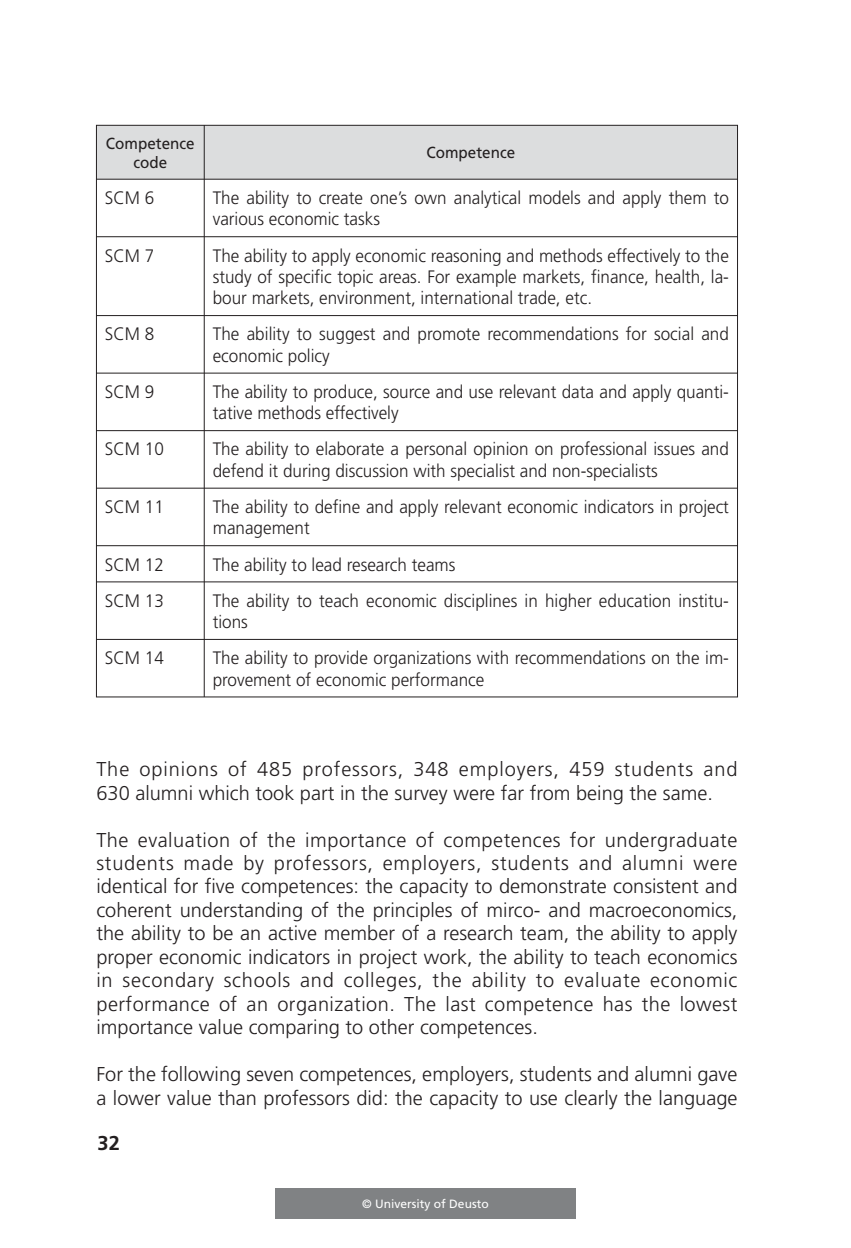
<style>
.page{position:relative;width:851px;height:1248px;background:#fff}
.page>*{position:absolute;margin:0;border:0;box-sizing:border-box;transform-origin:0 0}
.t1{font:300 20px/23.4px "Frutiger LT Std";color:#231f20}
.t2{font:700 20px "Frutiger LT Std";color:#231f20}
.t3{font:300 18px/21.4px "Frutiger LT Std";color:#231f20;scale:.95 1}
.t4{font:16px/19.2px "Frutiger LT Std";color:#231f20;text-align:center;scale:.95 1}
.t5{font:12px "Frutiger LT Std";color:#fff}
</style>
<div class="page">
<div style="left:275px;top:1188px;width:300px;height:30px;background:#808284"></div>
<div style="left:97px;top:126px;width:640px;height:53px;background:#dcddde"></div>
<hr style="left:204px;top:126px;width:1px;height:53px;background:#231f20">
<hr style="left:204px;top:180px;width:1px;height:56px;background:#231f20">
<hr style="left:96px;top:236px;width:642px;height:1px;background:#231f20">
<hr style="left:204px;top:237px;width:1px;height:78px;background:#231f20">
<hr style="left:96px;top:315px;width:642px;height:1px;background:#231f20">
<hr style="left:204px;top:316px;width:1px;height:56px;background:#231f20">
<hr style="left:96px;top:372px;width:642px;height:1px;background:#231f20">
<hr style="left:204px;top:373px;width:1px;height:57px;background:#231f20">
<hr style="left:96px;top:430px;width:642px;height:1px;background:#231f20">
<hr style="left:204px;top:431px;width:1px;height:56px;background:#231f20">
<hr style="left:96px;top:487px;width:642px;height:1px;background:#231f20">
<hr style="left:204px;top:488px;width:1px;height:57px;background:#231f20">
<hr style="left:96px;top:545px;width:642px;height:1px;background:#231f20">
<hr style="left:204px;top:546px;width:1px;height:35px;background:#231f20">
<hr style="left:96px;top:581px;width:642px;height:1px;background:#231f20">
<hr style="left:204px;top:582px;width:1px;height:57px;background:#231f20">
<hr style="left:96px;top:639px;width:642px;height:1px;background:#231f20">
<hr style="left:204px;top:640px;width:1px;height:56px;background:#231f20">
<hr style="left:96px;top:180px;width:1px;height:56px;background:#231f20">
<hr style="left:737px;top:180px;width:1px;height:56px;background:#231f20">
<hr style="left:96px;top:237px;width:1px;height:78px;background:#231f20">
<hr style="left:737px;top:237px;width:1px;height:78px;background:#231f20">
<hr style="left:96px;top:316px;width:1px;height:56px;background:#231f20">
<hr style="left:737px;top:316px;width:1px;height:56px;background:#231f20">
<hr style="left:96px;top:373px;width:1px;height:57px;background:#231f20">
<hr style="left:737px;top:373px;width:1px;height:57px;background:#231f20">
<hr style="left:96px;top:431px;width:1px;height:56px;background:#231f20">
<hr style="left:737px;top:431px;width:1px;height:56px;background:#231f20">
<hr style="left:96px;top:488px;width:1px;height:57px;background:#231f20">
<hr style="left:737px;top:488px;width:1px;height:57px;background:#231f20">
<hr style="left:96px;top:546px;width:1px;height:35px;background:#231f20">
<hr style="left:737px;top:546px;width:1px;height:35px;background:#231f20">
<hr style="left:96px;top:582px;width:1px;height:57px;background:#231f20">
<hr style="left:737px;top:582px;width:1px;height:57px;background:#231f20">
<hr style="left:96px;top:640px;width:1px;height:56px;background:#231f20">
<hr style="left:737px;top:640px;width:1px;height:56px;background:#231f20">
<hr style="left:96px;top:696px;width:642px;height:1px;background:#231f20">
<hr style="left:96px;top:125px;width:108px;height:1px;background:#231f20">
<hr style="left:96px;top:126px;width:1px;height:53px;background:#231f20">
<hr style="left:204px;top:125px;width:534px;height:1px;background:#231f20">
<hr style="left:737px;top:126px;width:1px;height:53px;background:#231f20">
<hr style="left:96px;top:179px;width:108px;height:1px;background:#231f20">
<hr style="left:204px;top:179px;width:534px;height:1px;background:#231f20">
<p class="t4" style="left:106px;top:135px;width:95px">Competence code</p>
<p class="t4" style="left:426px;top:144px;width:95px">Competence</p>
<p class="t3" style="left:105px;top:188px;width:54px">SCM 6</p>
<p class="t3" style="left:213px;top:188px;width:545px">The ability to create one’s own analytical models and apply them to various economic tasks</p>
<p class="t3" style="left:105px;top:246px;width:54px">SCM 7</p>
<p class="t3" style="left:213px;top:246px;width:545px;text-align:justify">The ability to apply economic reasoning and methods effectively to the study of specific topic areas. For example markets, finance, health, la&shy;bour markets, environment, international trade, etc.</p>
<p class="t3" style="left:105px;top:325px;width:54px">SCM 8</p>
<p class="t3" style="left:213px;top:325px;width:545px">The ability to suggest and promote recommendations for social and economic policy</p>
<p class="t3" style="left:105px;top:382px;width:54px">SCM 9</p>
<p class="t3" style="left:213px;top:382px;width:545px">The ability to produce, source and use relevant data and apply quanti&shy;tative methods effectively</p>
<p class="t3" style="left:105px;top:440px;width:64px">SCM 10</p>
<p class="t3" style="left:213px;top:440px;width:545px">The ability to elaborate a personal opinion on professional issues and defend it during discussion with specialist and non-specialists</p>
<p class="t3" style="left:105px;top:497px;width:64px">SCM 11</p>
<p class="t3" style="left:213px;top:497px;width:545px">The ability to define and apply relevant economic indicators in project management</p>
<p class="t3" style="left:105px;top:555px;width:64px">SCM 12</p>
<p class="t3" style="left:213px;top:555px;width:257px">The ability to lead research teams</p>
<p class="t3" style="left:105px;top:591px;width:64px">SCM 13</p>
<p class="t3" style="left:213px;top:591px;width:545px">The ability to teach economic disciplines in higher education institu&shy;tions</p>
<p class="t3" style="left:105px;top:648px;width:64px">SCM 14</p>
<p class="t3" style="left:213px;top:648px;width:545px">The ability to provide organizations with recommendations on the im&shy;provement of economic performance</p>
<p class="t1" style="left:96px;top:759px;width:642px">The opinions of 485 professors, 348 employers, 459 students and<br>630 alumni which took part in the survey were far from being the same.</p>
<p class="t1" style="left:96px;top:829px;width:642px;text-align:justify">The evaluation of the importance of competences for undergraduate students made by professors, employers, students and alumni were identical for five competences: the capacity to demonstrate consistent and coherent understanding of the principles of mirco- and macroeconomics, the ability to be an active member of a research team, the ability to apply proper economic indicators in project work, the ability to teach economics in secondary schools and colleges, the ability to evaluate economic performance of an organization. The last competence has the lowest importance value comparing to other competences.</p>
<p class="t1" style="left:96px;top:1064px;width:642px">For the following seven competences, employers, students and alumni gave a lower value than professors did: the capacity to use clearly the language</p>
<p class="t2" style="left:98px;top:1134px;width:24px">32</p>
<p class="t5" style="left:362px;top:1198px;width:128px">© University of Deusto</p>
</div>
